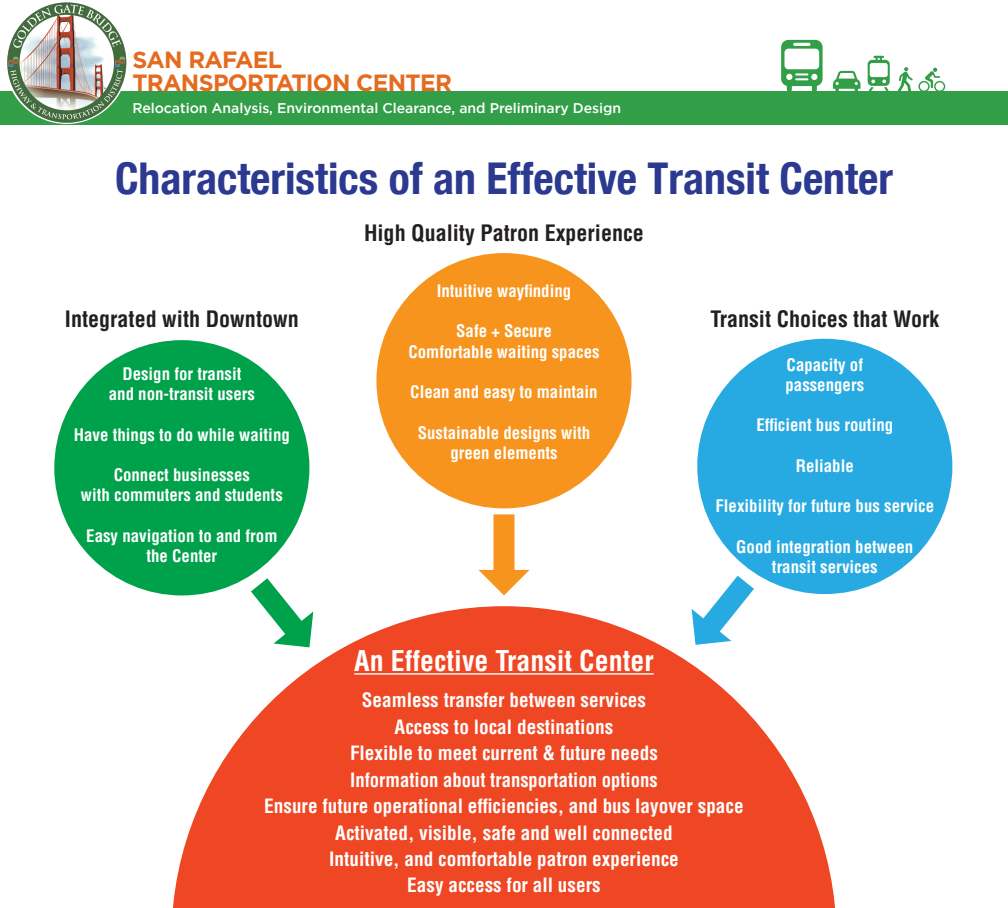
<style>
.page{position:relative;width:1008px;height:908px;background:#fff}
.page>*{position:absolute;margin:0;border:0;box-sizing:border-box;transform-origin:0 0}
.t1{font:700 condensed 43.75px "Helvetica Neue LT Com";color:#2b3990}
.t2{font:700 condensed 27.89px "Helvetica LT Std";color:#fff}
.t3{font:700 23.38px/22.4px "Gotham";letter-spacing:-.03em;color:#e46b1f}
.t4{font:700 condensed 22.05px "Helvetica LT Std";color:#231f20}
.t5{font:700 condensed 19.25px/26.5px "Helvetica LT Std";color:#fff;text-align:center}
.t6{font:700 condensed 16.87px/20.2px "Helvetica LT Std";color:#fff;text-align:center}
.t7{font:500 14.04px "Gotham";letter-spacing:-.005em;color:#fff}
</style>
<div class="page">
<div style="left:0;top:92px;width:1008px;height:33px;background:#329e47"></div>
<svg style="left:898px;top:67px;width:47px;height:25px"></svg>
<svg style="left:833px;top:71px;width:28px;height:21px"></svg>
<svg style="left:868px;top:56px;width:22px;height:36px"></svg>
<svg style="left:781px;top:40px;width:42px;height:52px"></svg>
<img style="left:4px;top:2px;width:124px;height:122px">
<svg style="left:230px;top:555px;width:60px;height:51px"></svg>
<svg style="left:713px;top:552px;width:61px;height:54px"></svg>
<div style="left:376px;top:253px;width:256px;height:255px;background:#f7941e;border-radius:50%"></div>
<div style="left:54px;top:340px;width:255px;height:255px;background:#00a14b;border-radius:50%"></div>
<div style="left:494px;top:514px;width:21px;height:59px;background:#f7941e"></div>
<svg style="left:478px;top:569px;width:52px;height:26px"></svg>
<svg style="left:173px;top:606px;width:662px;height:301px;fill:#ef4723"></svg>
<div style="left:697px;top:338px;width:255px;height:256px;background:#27aae1;border-radius:50%"></div>
<hr style="left:354px;top:673px;width:300px;height:1px;background:#fff">
<h3 class="t3" style="left:133px;top:49px;width:321px">SAN RAFAEL<br>TRANSPORTATION CENTER</h3>
<p class="t7" style="left:133px;top:98px;width:490px">Relocation Analysis, Environmental Clearance, and Preliminary Design</p>
<h1 class="t1" style="left:115px;top:152px;width:779px">Characteristics of an Effective Transit Center</h1>
<h3 class="t4" style="left:364px;top:219px;width:281px">High Quality Patron Experience</h3>
<p class="t6" style="left:437px;top:280px;width:136px">Intuitive wayfinding</p>
<p class="t6" style="left:408px;top:321px;width:193px">Safe + Secure<br>Comfortable waiting spaces</p>
<p class="t6" style="left:410px;top:381px;width:189px">Clean and easy to maintain</p>
<p class="t6" style="left:418px;top:422px;width:174px">Sustainable designs with green elements</p>
<h3 class="t4" style="left:710px;top:305px;width:230px">Transit Choices that Work</h3>
<p class="t6" style="left:785px;top:354px;width:80px;text-align:left">Capacity of passengers</p>
<p class="t6" style="left:756px;top:415px;width:138px">Efficient bus routing</p>
<p class="t6" style="left:796px;top:455px;width:60px">Reliable</p>
<p class="t6" style="left:716px;top:496px;width:220px">Flexibility for future bus service</p>
<p class="t6" style="left:736px;top:536px;width:179px">Good integration between transit services</p>
<h3 class="t4" style="left:65px;top:305px;width:236px">Integrated with Downtown</h3>
<p class="t6" style="left:109px;top:363px;width:148px">Design for transit and non-transit users</p>
<p class="t6" style="left:74px;top:424px;width:218px">Have things to do while waiting</p>
<p class="t6" style="left:81px;top:464px;width:203px">Connect businesses<br>with commuters and students</p>
<p class="t6" style="left:86px;top:525px;width:193px">Easy navigation to and from the Center</p>
<h2 class="t2" style="left:354px;top:643px;width:301px">An Effective Transit Center</h2>
<p class="t5" style="left:264px;top:686px;width:481px">Seamless transfer between services<br>Access to local destinations<br>Flexible to meet current &amp; future needs<br>Information about transportation options<br>Ensure future operational efficiencies, and bus layover space Activated, visible, safe and well connected<br>Intuitive, and comfortable patron experience<br>Easy access for all users</p>
</div>
